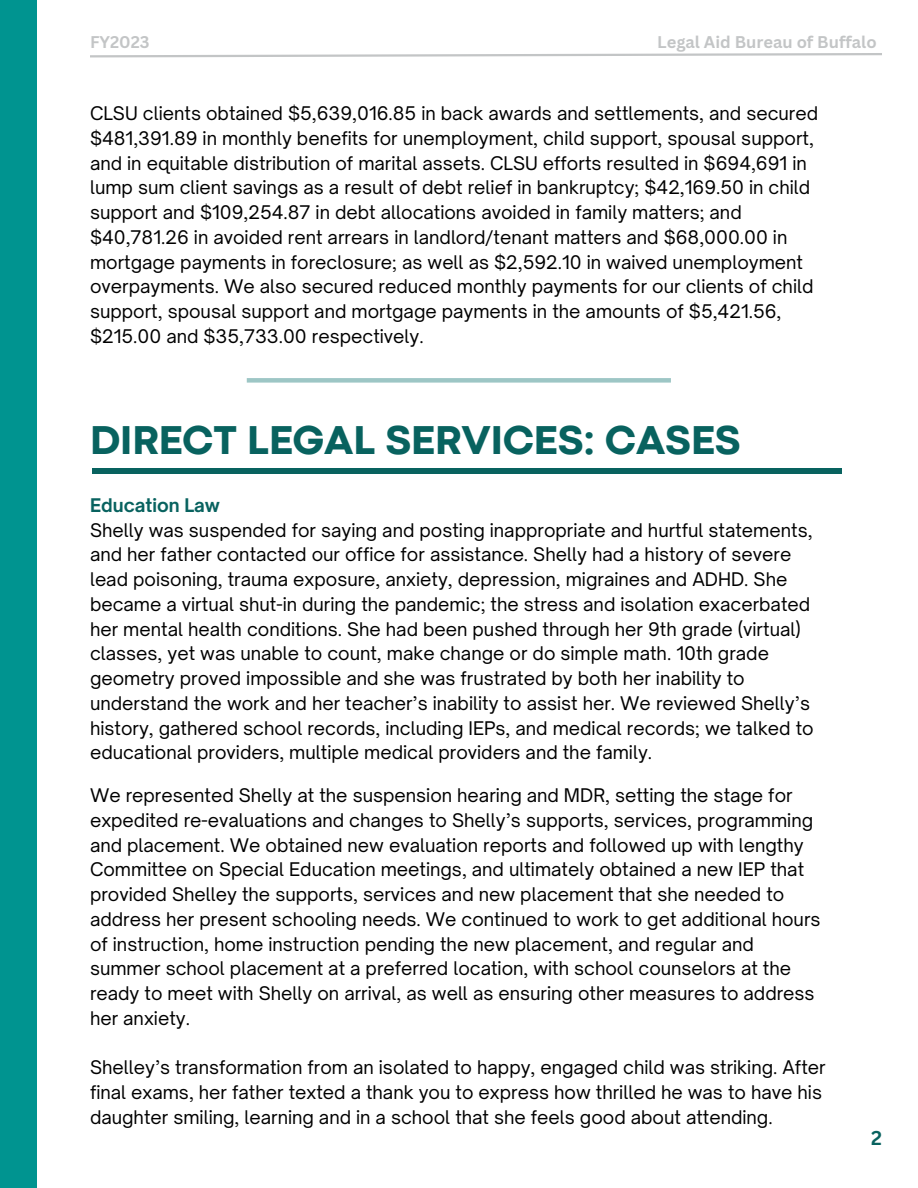
<style>
.page{position:relative;width:918px;height:1188px;background:#fff}
.page>*{position:absolute;margin:0;border:0;box-sizing:border-box;transform-origin:0 0}
.t1{font:800 42px "Codec Pro";color:#08625f}
.t2{font:700 19.5px "Canva Sans";color:#08625f}
.t3{font:18px/24.8px "Open Sauce One";color:#000}
.t4{font:700 18px "Open Sauce One";color:#08625f}
.t5{font:700 16.5px "Canva Sans";color:#c3c5c6}
</style>
<div class="page">
<div style="left:0;top:0;width:37px;height:1188px;background:#009490"></div>
<svg style="left:90px;top:53px;width:792px;height:5px"></svg>
<div style="left:92px;top:469px;width:750px;height:5px;background:#08625f"></div>
<div style="left:247px;top:378px;width:424px;height:5px;background:#9dc6c5"></div>
<p class="t5" style="left:90px;top:31px;width:61px">FY2023</p>
<p class="t5" style="left:657px;top:31px;width:221px">Legal Aid Bureau of Buffalo</p>
<p class="t3" style="left:90px;top:101px;width:730px">CLSU clients obtained $5,639,016.85 in back awards and settlements, and secured $481,391.89 in monthly benefits for unemployment, child support, spousal support, and in equitable distribution of marital assets. CLSU efforts resulted in $694,691 in lump sum client savings as a result of debt relief in bankruptcy; $42,169.50 in child support and $109,254.87 in debt allocations avoided in family matters; and $40,781.26 in avoided rent arrears in landlord/tenant matters and $68,000.00 in mortgage payments in foreclosure; as well as $2,592.10 in waived unemployment overpayments. We also secured reduced monthly payments for our clients of child support, spousal support and mortgage payments in the amounts of $5,421.56, $215.00 and $35,733.00 respectively.</p>
<p class="t1" style="left:90px;top:425px;width:652px">DIRECT LEGAL SERVICES: CASES</p>
<p class="t4" style="left:90px;top:494px;width:132px">Education Law</p>
<p class="t3" style="left:90px;top:517px;width:725px">Shelly was suspended for saying and posting inappropriate and hurtful statements, and her father contacted our office for assistance. Shelly had a history of severe lead poisoning, trauma exposure, anxiety, depression, migraines and ADHD. She became a virtual shut-in during the pandemic; the stress and isolation exacerbated her mental health conditions. She had been pushed through her 9th grade (virtual) classes, yet was unable to count, make change or do simple math. 10th grade geometry proved impossible and she was frustrated by both her inability to understand the work and her teacher’s inability to assist her. We reviewed Shelly’s history, gathered school records, including IEPs, and medical records; we talked to educational providers, multiple medical providers and the family.</p>
<p class="t3" style="left:90px;top:783px;width:732px">We represented Shelly at the suspension hearing and MDR, setting the stage for expedited re-evaluations and changes to Shelly’s supports, services, programming and placement. We obtained new evaluation reports and followed up with lengthy Committee on Special Education meetings, and ultimately obtained a new IEP that provided Shelley the supports, services and new placement that she needed to address her present schooling needs. We continued to work to get additional hours of instruction, home instruction pending the new placement, and regular and summer school placement at a preferred location, with school counselors at the ready to meet with Shelly on arrival, as well as ensuring other measures to address her anxiety.</p>
<p class="t3" style="left:90px;top:1055px;width:737px">Shelley’s transformation from an isolated to happy, engaged child was striking. After final exams, her father texted a thank you to express how thrilled he was to have his daughter smiling, learning and in a school that she feels good about attending.</p>
<p class="t2" style="left:871px;top:1124px;width:12px">2</p>
</div>
